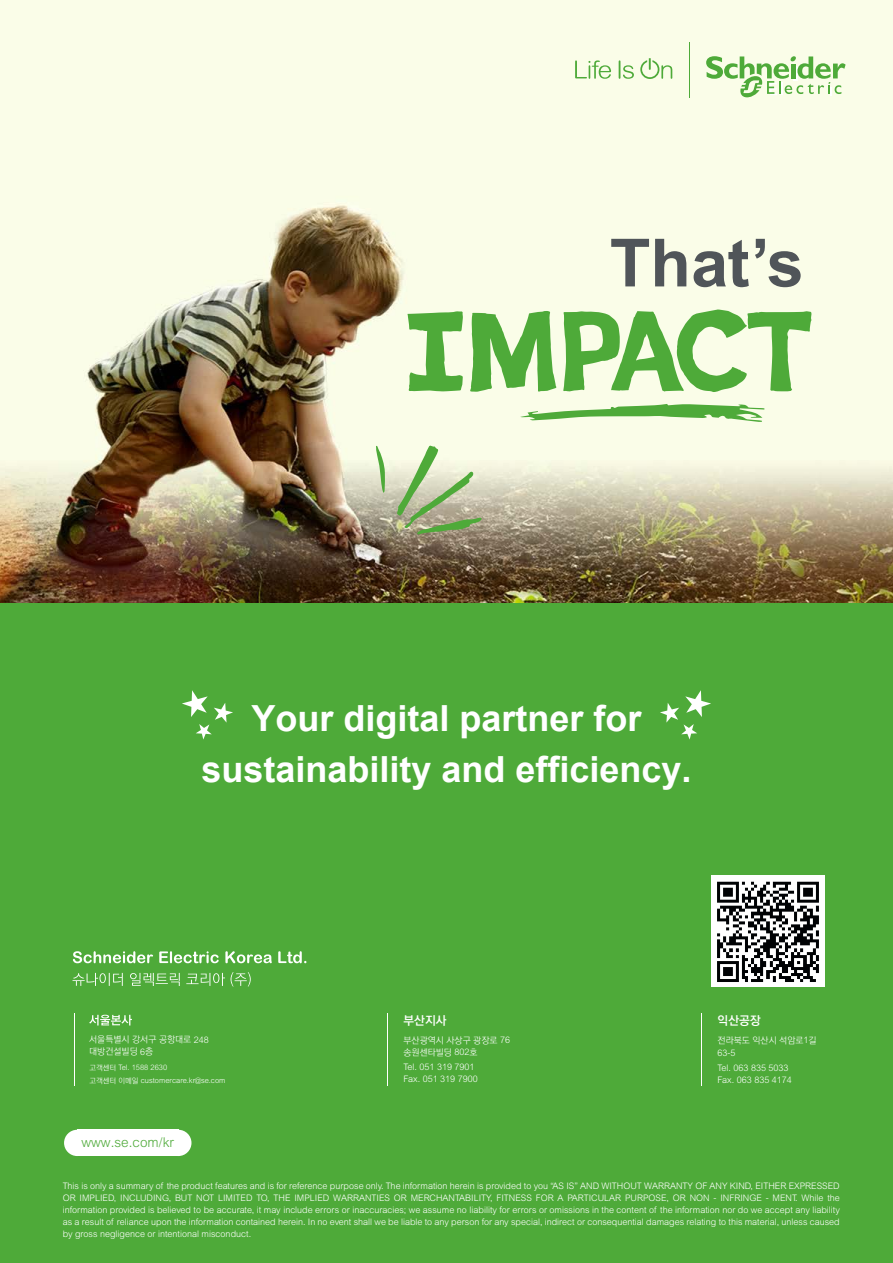
<style>
.page{position:relative;width:893px;height:1263px;background:#fff}
.page>*{position:absolute;margin:0;border:0;box-sizing:border-box;transform-origin:0 0}
.t1{font:700 66.45px "Arial MT Std";color:#505559}
.t2{font:700 36px/51px "Arial";color:#fff;text-align:center}
.t3{font:300 13.5px "Arial MT Pro";color:#4eaa39}
.t4{font:12px "YDVYGO Std 54";color:#fff}
.t5{font:300 9px/12px "Arial MT Std";color:#fff}
.t6{font:9px/12px "YDVYGO Std 52";color:#fff}
.t7{font:300 7.5px/12.3px "Arial MT Std";color:#fff}
.s1{font-family:"Arial MT Std";font-weight:300}
.s2{font-family:"YDVYGO Std 52";font-weight:400}
</style>
<div class="page">
<img style="left:0;top:0;width:893px;height:604px">
<div style="left:0;top:604px;width:893px;height:659px;background:#4eaa39"></div>
<img style="left:712px;top:875px;width:112px;height:111px">
<div style="left:77px;top:1130px;width:102px;height:26px;background:#fff"></div>
<div style="left:64px;top:1130px;width:26px;height:26px;background:#fff;border-radius:50%"></div>
<div style="left:165px;top:1130px;width:26px;height:26px;background:#fff;border-radius:50%"></div>
<svg style="left:73px;top:951px;width:80px;height:12px"></svg>
<svg style="left:159px;top:951px;width:60px;height:12px"></svg>
<svg style="left:225px;top:951px;width:47px;height:12px"></svg>
<svg style="left:278px;top:951px;width:28px;height:12px"></svg>
<svg style="left:73px;top:973px;width:50px;height:13px"></svg>
<svg style="left:130px;top:973px;width:50px;height:13px"></svg>
<svg style="left:186px;top:973px;width:39px;height:13px"></svg>
<svg style="left:231px;top:972px;width:20px;height:14px"></svg>
<svg style="left:182px;top:690px;width:51px;height:49px"></svg>
<svg style="left:660px;top:690px;width:51px;height:49px"></svg>
<svg style="left:408px;top:311px;width:55px;height:80px;background:#95cc81"></svg>
<svg style="left:470px;top:311px;width:86px;height:81px;background:#8ac776"></svg>
<svg style="left:563px;top:310px;width:248px;height:82px;background:#a4d391"></svg>
<svg style="left:520px;top:404px;width:244px;height:18px;background:#a3d390"></svg>
<svg style="left:575px;top:60px;width:36px;height:19px"></svg>
<svg style="left:619px;top:60px;width:15px;height:19px"></svg>
<svg style="left:640px;top:58px;width:32px;height:21px"></svg>
<svg style="left:706px;top:56px;width:140px;height:43px;background:#c7e4b4"></svg>
<hr style="left:689px;top:42px;width:1px;height:56px;background:#4eaa39">
<svg style="left:397px;top:445px;width:85px;height:90px;background:#bccba4"></svg>
<svg style="left:376px;top:446px;width:9px;height:47px"></svg>
<svg style="left:89px;top:1015px;width:43px;height:10px"></svg>
<hr style="left:74px;top:1013px;width:1px;height:72px;background:#fff">
<hr style="left:701px;top:1013px;width:1px;height:72px;background:#fff">
<hr style="left:387px;top:1013px;width:1px;height:72px;background:#fff">
<p class="t1" style="left:610px;top:224px;width:195px">That’s</p>
<p class="t2" style="left:201px;top:693px;width:492px">Your digital partner for sustainability and efficiency.</p>
<p class="t4" style="left:403px;top:1014px;width:45px">부산지사</p>
<p class="t4" style="left:718px;top:1014px;width:45px">익산공장</p>
<p class="t6" style="left:89px;top:1034px;width:121px">서울특별시 강서구 공항대로 <span class="s1">248 </span>대방건설빌딩 <span class="s1">6</span>층</p>
<p class="t6" style="left:718px;top:1034px;width:101px;line-height:13.5px">전라북도 익산시 석암로<span class="s1">1</span>길<br><span class="s1">63-5</span></p>
<p class="t5" style="left:718px;top:1062px;width:76px">Tel. 063 835 5033<br>Fax. 063 835 4174</p>
<p class="t6" style="left:403px;top:1035px;width:108px">부산광역시 사상구 광장로 <span class="s1">76 </span>송원센타빌딩 <span class="s1">802</span>호</p>
<p class="t5" style="left:403px;top:1061px;width:76px">Tel. 051 319 7901<br>Fax. 051 319 7900</p>
<p class="t7" style="left:89px;top:1061px;width:138px"><span class="s2">고객센터</span> Tel. 1588 2630<br><span class="s2">고객센터 이메일</span> customercare.kr@se.com</p>
<p class="t3" style="left:81px;top:1134px;width:94px">www.se.com/kr</p>
<p class="t5" style="left:63px;top:1179px;width:779px;text-align:justify">This is only a summary of the product features and is for reference purpose only. The information herein is provided to you “AS IS” AND WITHOUT WARRANTY OF ANY KIND, EITHER EXPRESSED OR IMPLIED, INCLUDING, BUT NOT LIMITED TO, THE IMPLIED WARRANTIES OR MERCHANTABILITY, FITNESS FOR A PARTICULAR PURPOSE, OR NON - INFRINGE - MENT. While the information provided is believed to be accurate, it may include errors or inaccuracies; we assume no liability for errors or omissions in the content of the information nor do we accept any liability as a result of reliance upon the information contained herein. In no event shall we be liable to any person for any special, indirect or consequential damages relating to this material, unless caused by gross negligence or intentional misconduct.</p>
</div>
